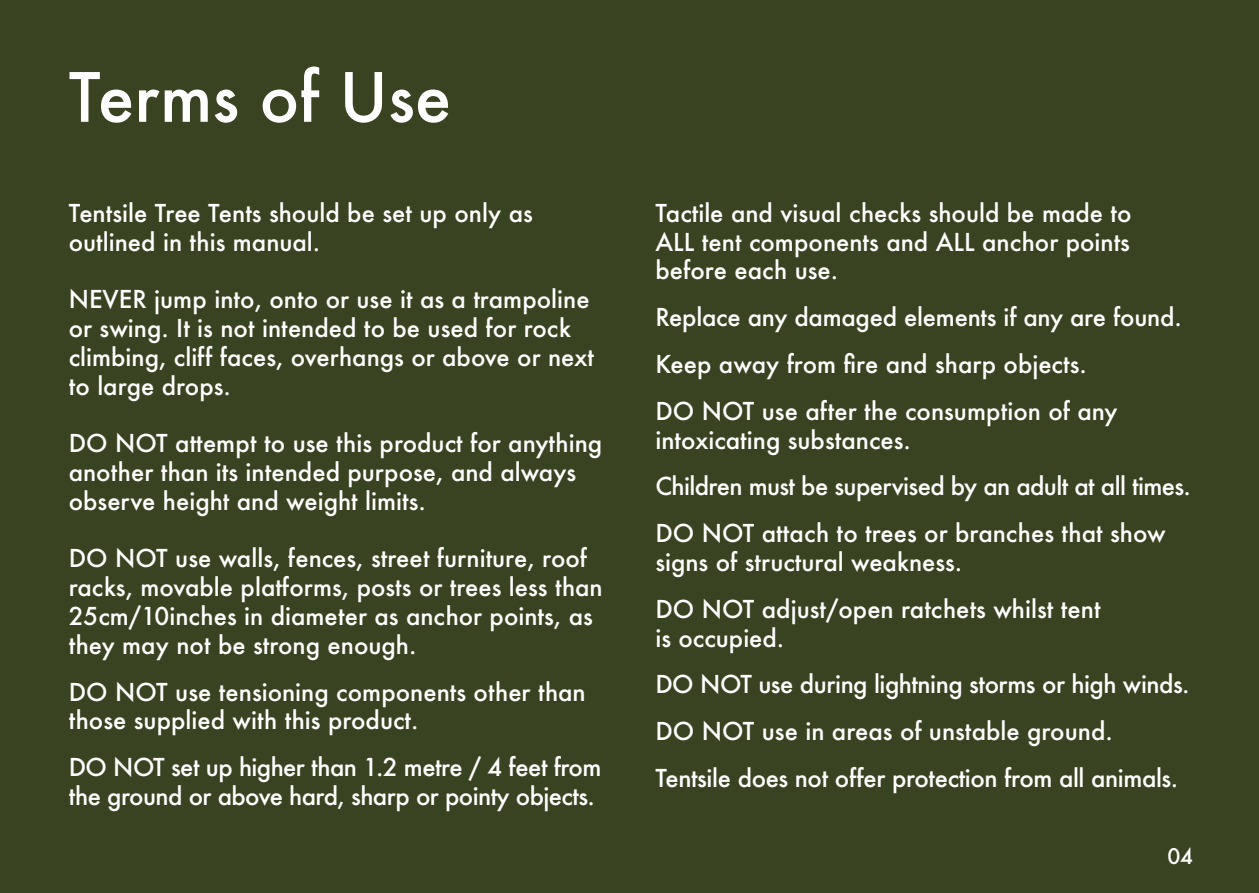
<style>
.page{position:relative;width:1259px;height:893px;background:#3a4321}
.page>*{position:absolute;margin:0;border:0;box-sizing:border-box;transform-origin:0 0}
.t1{font:500 66px "Futura";color:#fff}
.t2{font:500 24px/28.8px "Futura";color:#fff}
.t3{font:500 24px/28.8px "Futura";letter-spacing:-.025em;color:#fff}
.t4{font:500 21px "Futura";color:#fff}
</style>
<div class="page">
<h1 class="t1" style="left:69px;top:52px;width:384px">Terms of Use</h1>
<p class="t2" style="left:69px;top:198px;width:465px">Tentsile Tree Tents should be set up only as outlined in this manual.</p>
<p class="t2" style="left:69px;top:285px;width:527px">NEVER jump into, onto or use it as a trampoline or swing. It is not intended to be used for rock climbing, cliff faces, overhangs or above or next to large drops.</p>
<p class="t2" style="left:69px;top:429px;width:535px">DO NOT attempt to use this product for anything another than its intended purpose, and always observe height and weight limits.</p>
<p class="t2" style="left:69px;top:544px;width:535px">DO NOT use walls, fences, street furniture, roof racks, movable platforms, posts or trees less than 25cm/10inches in diameter as anchor points, as they may not be strong enough.</p>
<p class="t2" style="left:69px;top:677px;width:518px">DO NOT use tensioning components other than those supplied with this product.</p>
<p class="t3" style="left:69px;top:753px;width:534px">DO NOT set up higher than 1.2 metre / 4 feet from the ground or above hard, sharp or pointy objects.</p>
<p class="t2" style="left:655px;top:198px;width:478px;text-align:justify">Tactile and visual checks should be made to ALL tent components and ALL anchor points before each use.</p>
<p class="t2" style="left:655px;top:294px;width:528px;line-height:46.8px">Replace any damaged elements if any are found.<br>Keep away from fire and sharp objects.<br>DO NOT use after the consumption of any</p>
<p class="t2" style="left:655px;top:416px;width:537px;line-height:46.8px">intoxicating substances.<br>Children must be supervised by an adult at all times.<br>DO NOT attach to trees or branches that show</p>
<p class="t2" style="left:655px;top:538px;width:447px;line-height:46.8px">signs of structural weakness.<br>DO NOT adjust/open ratchets whilst tent</p>
<p class="t2" style="left:655px;top:614px;width:536px;line-height:46.8px">is occupied.<br>DO NOT use during lightning storms or high winds.<br>DO NOT use in areas of unstable ground.<br>Tentsile does not offer protection from all animals.</p>
<p class="t4" style="left:1167px;top:841px;width:27px">04</p>
</div>
